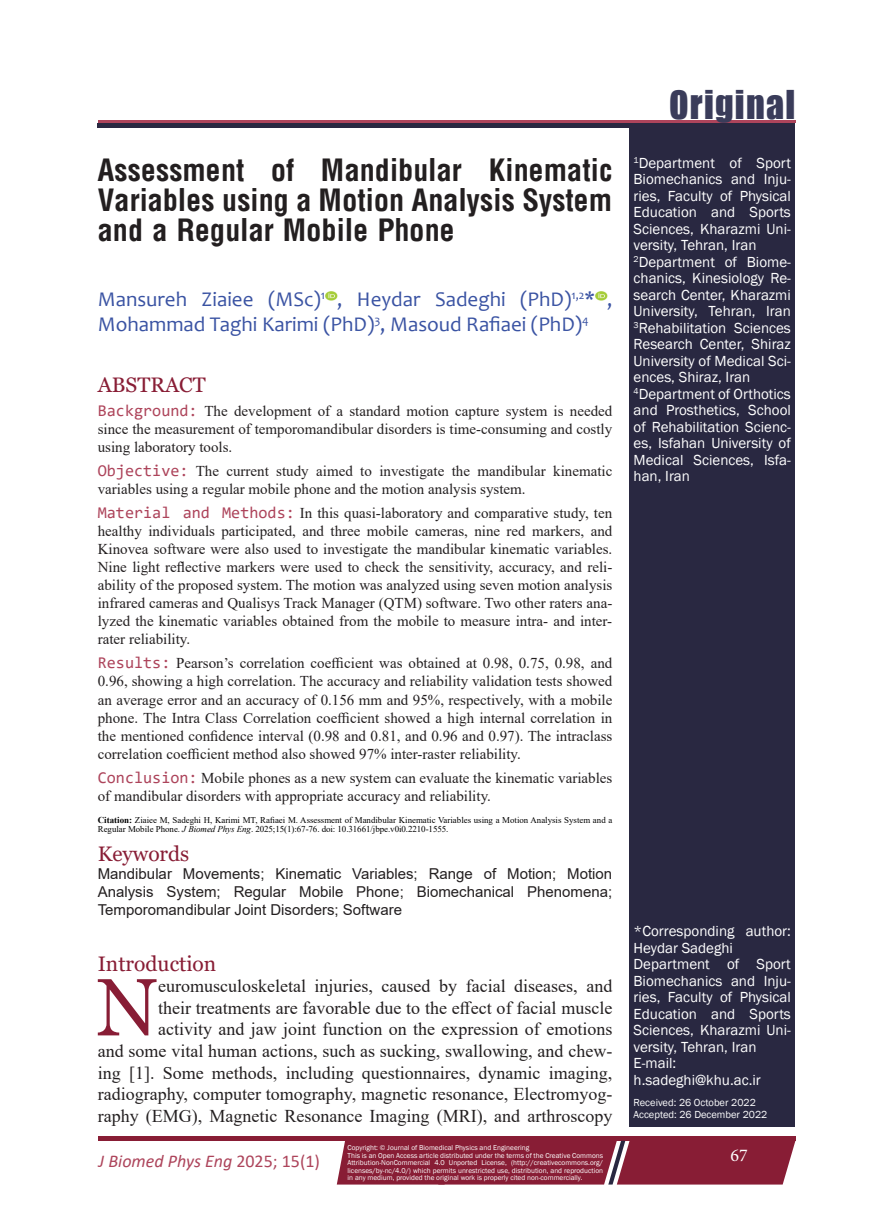
<style>
.page{position:relative;width:893px;height:1212px;background:#fff}
.page>*{position:absolute;margin:0;border:0;box-sizing:border-box;transform-origin:0 0}
.First_Paragraph{font:77.85px "Century Schoolbook";color:#881d35}
.Type_of_Article{font:40.5px "Billboard";letter-spacing:.03em;color:#3a3c5a}
.t1{font:700 30px/30px "Arena Condensed";color:#231f20;text-align:justify}
.AUTHOR{font:21px/25.2px "Candara";color:#3a53a3}
.Heading{font:21px "Georgia";color:#881d35}
.Structured_Abstract{font:21px "Georgia";color:#881d35}
.First_Paragraph-2{font:18px/21.6px "Times New Roman";color:#231f20;text-align:right}
.t2{font:italic 18px "Calibri";color:#ad445b}
.t3{font:18px "Minion Pro";color:#fff}
.Structured_Abstract-2{font:15px/18px "Times New Roman";color:#231f20;text-align:justify}
.Affiliation{font:15px/16.5px "Franklin Gothic";color:#fff;text-align:justify}
.Keywords{font:15px/18px "Arial";color:#231f20;text-align:justify}
.Affiliation-2{font:10.5px "Franklin Gothic";color:#fff}
.Structured_Abstract-3{font:9px "Times New Roman";letter-spacing:-.01em;color:#000}
.Structured_Abstract-4{font:8.85px "Times New Roman";color:#000}
.Affiliation-3{font:7.2px/7.5px "Franklin Gothic";color:#fff;text-align:justify}
.s1{font-family:"Consolas";font-size:16.5px;color:#ae455b}
.s2{font-family:"Consolas";font-size:16.5px;color:#ad445b}
.s3{font-weight:700;font-size:9px}
.s4{font-size:8.85px}
.s5{font-style:italic}
.s6{font-style:normal}
</style>
<div class="page">
<div style="left:98px;top:1136px;width:697px;height:5px;background:#881d35"></div>
<hr style="left:98px;top:120px;width:698px;height:2px;background:#ad445b">
<div style="left:629px;top:126px;width:166px;height:1001px;background:#292841"></div>
<div style="left:98px;top:123px;width:697px;height:5px;background:#292841"></div>
<svg style="left:325px;top:291px;width:12px;height:9px"></svg>
<svg style="left:595px;top:291px;width:12px;height:9px"></svg>
<div style="left:337px;top:1141px;width:458px;height:43px;background:#881d35"></div>
<p class="t1" style="left:98px;top:155px;width:516px">Assessment of Mandibular Kinematic Variables using a Motion Analysis System and a Regular Mobile Phone</p>
<p class="AUTHOR" style="left:98px;top:287px;width:516px">Mansureh Ziaiee (MSc)<sup>1</sup> , Heydar Sadeghi (PhD)<sup>1,2</sup>* ,<br>Mohammad Taghi Karimi (PhD)<sup>3</sup>, Masoud Rafiaei (PhD)<sup>4</sup></p>
<p class="Heading" style="left:98px;top:372px;width:109px">ABSTRACT</p>
<p class="Structured_Abstract-2" style="left:98px;top:402px;width:516px"><span class="s1">Background:</span> The development of a standard motion capture system is needed since the measurement of temporomandibular disorders is time-consuming and costly using laboratory tools.</p>
<p class="Structured_Abstract-2" style="left:98px;top:462px;width:516px"><span class="s2">Objective:</span> The current study aimed to investigate the mandibular kinematic variables using a regular mobile phone and the motion analysis system.</p>
<p class="Structured_Abstract-2" style="left:98px;top:504px;width:516px"><span class="s2">Material and Methods:</span> In this quasi-laboratory and comparative study, ten healthy individuals participated, and three mobile cameras, nine red markers, and Kinovea software were also used to investigate the mandibular kinematic variables.<br>Nine light reflective markers were used to check the sensitivity, accuracy, and reli&shy;ability of the proposed system. The motion was analyzed using seven motion analysis infrared cameras and Qualisys Track Manager (QTM) software. Two other raters ana&shy;lyzed the kinematic variables obtained from the mobile to measure intra- and inter&shy;rater reliability.</p>
<p class="Structured_Abstract-2" style="left:98px;top:654px;width:516px"><span class="s2">Results:</span> Pearson’s correlation coefficient was obtained at 0.98, 0.75, 0.98, and 0.96, showing a high correlation. The accuracy and reliability validation tests showed an average error and an accuracy of 0.156 mm and 95%, respectively, with a mobile phone. The Intra Class Correlation coefficient showed a high internal correlation in the mentioned confidence interval (0.98 and 0.81, and 0.96 and 0.97). The intraclass correlation coefficient method also showed 97% inter-raster reliability.</p>
<p class="Structured_Abstract-2" style="left:98px;top:768px;width:516px"><span class="s2">Conclusion:</span> Mobile phones as a new system can evaluate the kinematic variables of mandibular disorders with appropriate accuracy and reliability.</p>
<p class="Structured_Abstract-4" style="left:98px;top:813px;width:516px"><span class="s3">Citation:</span> Ziaiee M, Sadeghi H, Karimi MT, Rafiaei M. Assessment of Mandibular Kinematic Variables using a Motion Analysis System and a</p>
<p class="Structured_Abstract-3" style="left:98px;top:822px;width:352px"><span class="s4">Regular Mobile Phone.</span> <span class="s5">J Biomed Phys Eng</span>. 2025;15(1):67-76. doi: 10.31661/jbpe.v0i0.2210-1555.</p>
<p class="Structured_Abstract" style="left:98px;top:841px;width:93px">Keywords</p>
<p class="Keywords" style="left:98px;top:865px;width:516px">Mandibular Movements; Kinematic Variables; Range of Motion; Motion Analysis System; Regular Mobile Phone; Biomechanical Phenomena; Temporomandibular Joint Disorders; Software</p>
<p class="Heading" style="left:98px;top:951px;width:120px">Introduction</p>
<p class="First_Paragraph" style="left:95px;top:942px;width:65px">N</p>
<p class="First_Paragraph-2" style="left:98px;top:975px;width:516px">euromusculoskeletal injuries, caused by facial diseases, and<br>their treatments are favorable due to the effect of facial muscle<br>activity and jaw joint function on the expression of emotions<br>and some vital human actions, such as sucking, swallowing, and chew&shy;ing [1]. Some methods, including questionnaires, dynamic imaging, radiography, computer tomography, magnetic resonance, Electromyog&shy;raphy (EMG), Magnetic Resonance Imaging (MRI), and arthroscopy</p>
<p class="Type_of_Article" style="left:669px;top:83px;width:128px">Original</p>
<p class="Affiliation" style="left:634px;top:155px;width:159px"><sup>1</sup>Department of Sport Biomechanics and Inju&shy;ries, Faculty of Physical Education and Sports Sciences, Kharazmi Uni&shy;versity, Tehran, Iran</p>
<p class="Affiliation" style="left:634px;top:254px;width:159px"><sup>2</sup>Department of Biome&shy;chanics, Kinesiology Re&shy;search Center, Kharazmi University, Tehran, Iran <sup>3</sup>Rehabilitation Sciences Research Center, Shiraz University of Medical Sci&shy;ences, Shiraz, Iran</p>
<p class="Affiliation" style="left:634px;top:386px;width:159px"><sup>4</sup>Department of Orthotics and Prosthetics, School of Rehabilitation Scienc&shy;es, Isfahan University of Medical Sciences, Isfa&shy;han, Iran</p>
<p class="Affiliation" style="left:634px;top:923px;width:159px">*Corresponding author:<br>Heydar Sadeghi</p>
<p class="Affiliation" style="left:634px;top:956px;width:159px">Department of Sport Biomechanics and Inju&shy;ries, Faculty of Physical Education and Sports Sciences, Kharazmi Uni&shy;versity, Tehran, Iran</p>
<p class="Affiliation" style="left:634px;top:1055px;width:129px">E-mail: h.sadeghi@khu.ac.ir</p>
<p class="Affiliation-2" style="left:634px;top:1096px;width:124px">Received: 26 October 2022</p>
<p class="Affiliation-2" style="left:634px;top:1108px;width:135px">Accepted: 26 December 2022</p>
<p class="t2" style="left:99px;top:1148px;width:223px">J Biomed Phys Eng <span class="s6">2025; 15(1)</span></p>
<p class="Affiliation-3" style="left:348px;top:1144px;width:183px">Copyright: © Journal of Biomedical Physics and Engineering</p>
<p class="Affiliation-3" style="left:348px;top:1151px;width:257px">This is an Open Access article distributed under the terms of the Creative Commons Attribution-NonCommercial 4.0 Unported License, (http://creativecommons.org/ licenses/by-nc/4.0/) which permits unrestricted use, distribution, and reproduction in any medium, provided the original work is properly cited non-commercially.</p>
<p class="t3" style="left:730px;top:1143px;width:19px">67</p>
</div>
